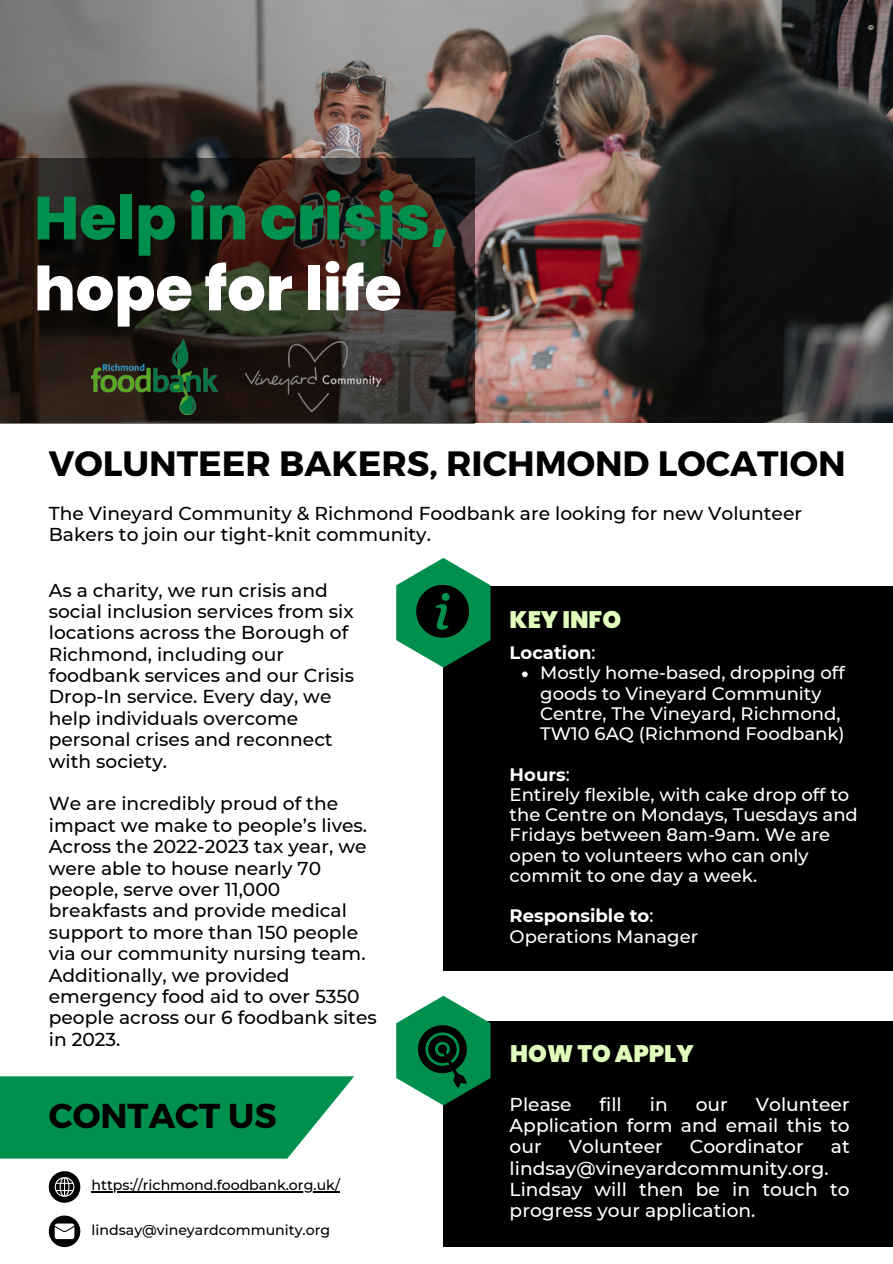
<style>
.page{position:relative;width:893px;height:1264px;background:#fff}
.page>*{position:absolute;margin:0;border:0;box-sizing:border-box;transform-origin:0 0}
.t1{font:800 60.6px/70.8px "Poppins";color:#00904d}
.t2{font:700 35.1px "Montserrat";color:#000}
.t3{font:700 34.5px "Montserrat";color:#000}
.t4{font:900 23.85px "Poppins";color:#e0fdbc}
.t5{font:500 18.6px/21.3px "Montserrat";color:#000}
.t6{font:500 18.6px/21.3px "Montserrat";color:#fff;text-align:justify}
.t7{font:500 18px/20.2px "Montserrat";color:#fff}
.t8{font:700 18px "Montserrat";color:#fff}
.t9{font:500 14.1px "Montserrat";color:#000}
.s1{color:#fff}
.s2{font-weight:500}
</style>
<div class="page">
<img style="left:0;top:0;width:892px;height:422px">
<div style="left:443px;top:585px;width:449px;height:385px;background:#000"></div>
<div style="left:443px;top:1021px;width:449px;height:226px;background:#000"></div>
<svg style="left:49px;top:1171px;width:31px;height:31px"></svg>
<svg style="left:0;top:1076px;width:354px;height:82px;background:#189a5e"></svg>
<svg style="left:0;top:158px;width:474px;height:266px;background:#2a201a"></svg>
<svg style="left:396px;top:996px;width:94px;height:109px"></svg>
<img style="left:245px;top:342px;width:136px;height:69px">
<img style="left:92px;top:340px;width:126px;height:74px">
<svg style="left:49px;top:1215px;width:31px;height:31px"></svg>
<svg style="left:396px;top:558px;width:94px;height:109px"></svg>
<hr style="left:92px;top:1191px;width:248px;height:1px;background:#000">
<svg style="left:522px;top:671px;width:5px;height:6px"></svg>
<p class="t1" style="left:34px;top:183px;width:416px">Help in crisis, <span class="s1">hope for life</span></p>
<p class="t2" style="left:49px;top:441px;width:798px">VOLUNTEER BAKERS, RICHMOND LOCATION</p>
<p class="t5" style="left:49px;top:502px;width:754px">The Vineyard Community &amp; Richmond Foodbank are looking for new Volunteer<br>Bakers to join our tight-knit community.</p>
<p class="t5" style="left:49px;top:579px;width:307px">As a charity, we run crisis and social inclusion services from six locations across the Borough of<br>Richmond, including our foodbank services and our Crisis<br>Drop-In service. Every day, we help individuals overcome personal crises and reconnect with society.</p>
<p class="t5" style="left:49px;top:793px;width:329px">We are incredibly proud of the impact we make to people’s lives.<br>Across the 2022-2023 tax year, we were able to house nearly 70 people, serve over 11,000 breakfasts and provide medical support to more than 150 people via our community nursing team.<br>Additionally, we provided emergency food aid to over 5350 people across our 6 foodbank sites in 2023.</p>
<p class="t3" style="left:49px;top:1092px;width:229px">CONTACT US</p>
<p class="t9" style="left:92px;top:1176px;width:250px">https://richmond.foodbank.org.uk/</p>
<p class="t9" style="left:92px;top:1221px;width:240px">lindsay@vineyardcommunity.org</p>
<p class="t4" style="left:509px;top:603px;width:113px">KEY INFO</p>
<p class="t8" style="left:509px;top:641px;width:87px">Location<span class="s2">:</span></p>
<p class="t7" style="left:540px;top:662px;width:306px">Mostly home-based, dropping off goods to Vineyard Community<br>Centre, The Vineyard, Richmond,<br>TW10 6AQ (Richmond Foodbank)</p>
<p class="t8" style="left:509px;top:763px;width:62px">Hours<span class="s2">:</span></p>
<p class="t7" style="left:509px;top:784px;width:350px">Entirely flexible, with cake drop off to the Centre on Mondays, Tuesdays and<br>Fridays between 8am-9am. We are open to volunteers who can only commit to one day a week.</p>
<p class="t8" style="left:509px;top:905px;width:145px">Responsible to<span class="s2">:</span></p>
<p class="t7" style="left:509px;top:926px;width:190px">Operations Manager</p>
<p class="t4" style="left:510px;top:1037px;width:185px">HOW TO APPLY</p>
<p class="t6" style="left:509px;top:1093px;width:63px">Please</p>
<p class="t6" style="left:599px;top:1093px;width:24px">fill</p>
<p class="t6" style="left:649px;top:1093px;width:19px">in</p>
<p class="t6" style="left:695px;top:1093px;width:34px">our</p>
<p class="t6" style="left:509px;top:1093px;width:341px;text-indent:246px">Volunteer Application form and email this to our</p>
<p class="t6" style="left:569px;top:1135px;width:95px">Volunteer</p>
<p class="t6" style="left:689px;top:1135px;width:115px">Coordinator</p>
<p class="t6" style="left:830px;top:1135px;width:20px">at</p>
<p class="t6" style="left:509px;top:1157px;width:341px;text-align:left">lindsay@vineyardcommunity.org.<br>Lindsay will then be in touch to progress your application.</p>
</div>
